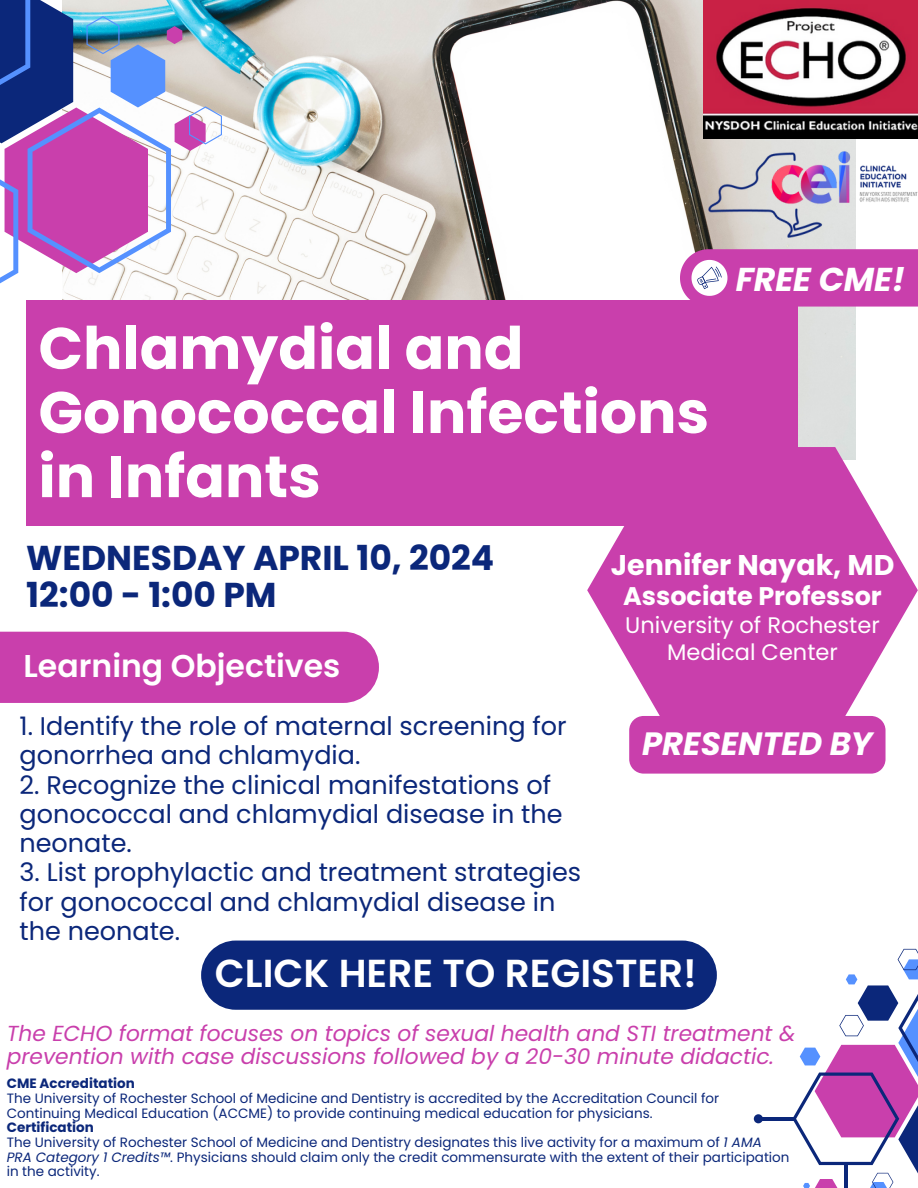
<style>
.page{position:relative;width:918px;height:1188px;background:#fff}
.page>*{position:absolute;margin:0;border:0;box-sizing:border-box;transform-origin:0 0}
.t1{font:700 58.5px/64.2px "Poppins";color:#fff}
.t2{font:600 39px "Poppins";color:#fff}
.t3{font:700 34.5px/37.2px "Poppins";color:#0b277a}
.t4{font:italic 700 33px "Poppins";color:#fff}
.t5{font:italic 700 32.25px "Poppins";color:#fff}
.t6{font:600 31.5px "Poppins";color:#fff}
.t7{font:700 28.5px "Poppins";color:#fff}
.t8{font:25.5px/29.2px "Poppins";color:#0b277a}
.t9{font:700 25.5px "Poppins";color:#fff}
.t10{font:22.5px/27px "Poppins";color:#fff;text-align:center}
.t11{font:italic 21.75px/23.7px "Poppins";color:#c93fac}
.t12{font:13.5px/14.7px "Poppins";color:#0b277a}
.t13{font:700 13.5px "Poppins";color:#0b277a}
.s1{font-style:italic}
</style>
<div class="page">
<img style="left:222px;top:0;width:634px;height:447px">
<div style="left:26px;top:300px;width:772px;height:226px;background:#c93fac"></div>
<svg style="left:0;top:0;width:222px;height:300px"></svg>
<svg style="left:792px;top:949px;width:126px;height:239px"></svg>
<hr style="left:758px;top:1117px;width:38px;height:3px;background:#0b277a">
<div style="left:754px;top:1114px;width:9px;height:9px;background:#0b277a;border-radius:50%"></div>
<hr style="left:844px;top:1165px;width:3px;height:23px;background:#0b277a">
<img style="left:703px;top:0;width:215px;height:138px">
<svg style="left:587px;top:447px;width:331px;height:269px;fill:#c93fac"></svg>
<div style="left:0;top:632px;width:379px;height:71px;background:#c93fac"></div>
<svg style="left:680px;top:249px;width:238px;height:58px;background:#cc50b2"></svg>
<div style="left:201px;top:941px;width:516px;height:69px;background:#0b277a"></div>
<img style="left:709px;top:150px;width:209px;height:87px">
<div style="left:629px;top:716px;width:257px;height:58px;background:#c93fac"></div>
<h6 class="t1" style="left:38px;top:316px;width:672px">Chlamydial and<br>Gonococcal Infections in Infants</h6>
<p class="t4" style="left:736px;top:256px;width:171px">FREE CME!</p>
<h1 class="t3" style="left:26px;top:539px;width:470px">WEDNESDAY APRIL 10, 2024<br>12:00 - 1:00 PM</h1>
<p class="t7" style="left:611px;top:545px;width:285px">Jennifer Nayak, MD</p>
<p class="t9" style="left:623px;top:579px;width:260px">Associate Professor</p>
<p class="t10" style="left:625px;top:612px;width:256px">University of Rochester<br>Medical Center</p>
<h3 class="t6" style="left:24px;top:644px;width:318px">Learning Objectives</h3>
<h2 class="t8" style="left:20px;top:712px;width:549px">1. Identify the role of maternal screening for gonorrhea and chlamydia.</h2>
<h2 class="t8" style="left:20px;top:770px;width:545px">2. Recognize the clinical manifestations of gonococcal and chlamydial disease in the neonate.</h2>
<h2 class="t8" style="left:20px;top:858px;width:563px">3. List prophylactic and treatment strategies for gonococcal and chlamydial disease in the neonate.</h2>
<p class="t5" style="left:642px;top:721px;width:232px">PRESENTED BY</p>
<p class="t2" style="left:215px;top:946px;width:484px">CLICK HERE TO REGISTER!</p>
<h3 class="t11" style="left:7px;top:1021px;width:790px">The ECHO format focuses on topics of sexual health and STI treatment &amp; prevention with case discussions followed by a 20-30 minute didactic.</h3>
<h6 class="t13" style="left:7px;top:1074px;width:130px">CME Accreditation</h6>
<h3 class="t12" style="left:7px;top:1091px;width:714px">The University of Rochester School of Medicine and Dentistry is accredited by the Accreditation Council for<br>Continuing Medical Education (ACCME) to provide continuing medical education for physicians.</h3>
<h4 class="t13" style="left:7px;top:1118px;width:89px">Certification</h4>
<h5 class="t12" style="left:7px;top:1135px;width:784px">The University of Rochester School of Medicine and Dentistry designates this live activity for a maximum of <span class="s1">1 AMA<br>PRA Category 1 Credits™</span>. Physicians should claim only the credit commensurate with the extent of their participation in the activity.</h5>
</div>
